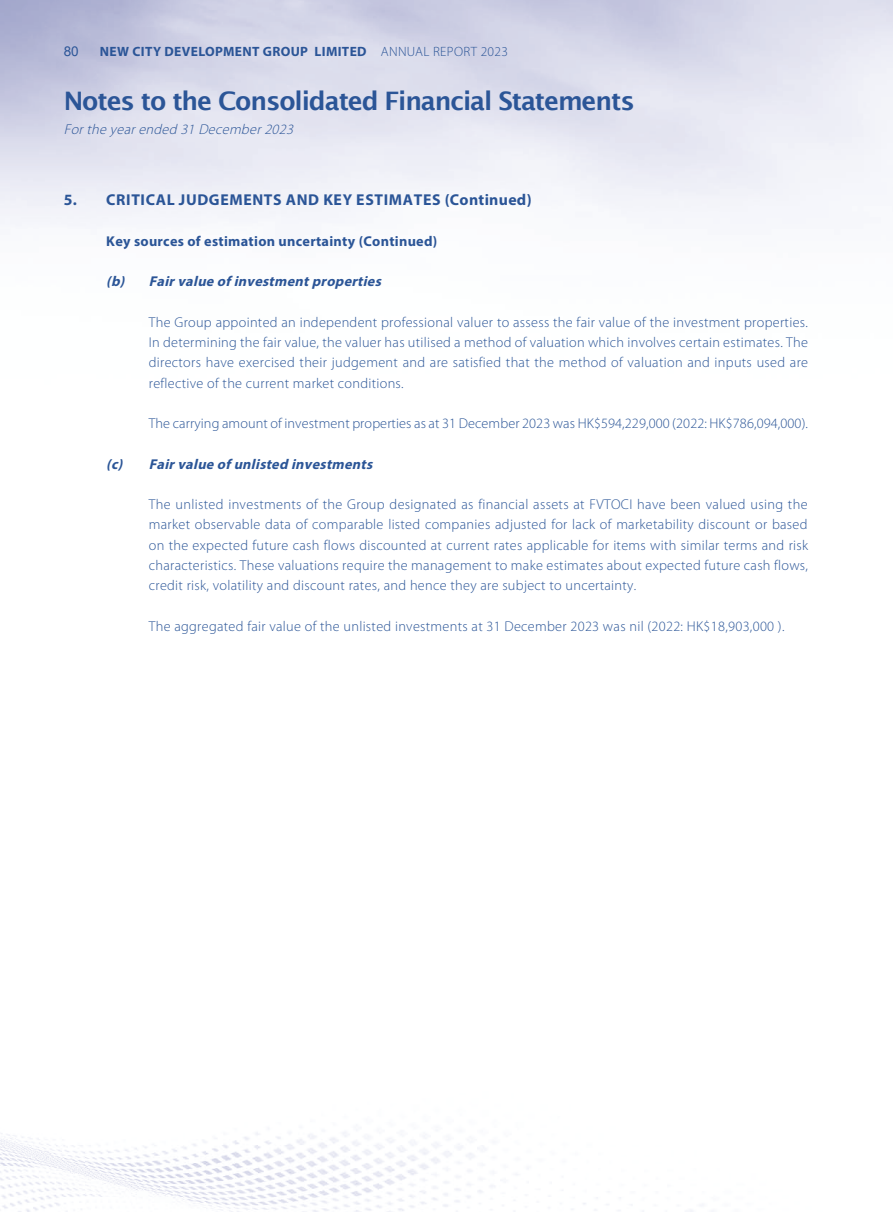
<style>
.page{position:relative;width:893px;height:1212px;background:#fff}
.page>*{position:absolute;margin:0;border:0;box-sizing:border-box;transform-origin:0 0}
.t1{font:600 25.5px "Lucida Sans";letter-spacing:-.045em;color:#2b5597}
.t2{font:700 15.75px "Myriad Pro";letter-spacing:.04em;color:#2b5597}
.t3{font:300 14.25px/20.2px "Myriad Pro";letter-spacing:.02em;color:#2b5597;text-align:justify}
.t4{font:italic 700 14.25px "Myriad Pro";color:#2b5597}
.t5{font:700 14.25px "Myriad Pro";letter-spacing:.02em;color:#2b5597}
.t6{font:italic 300 14.25px "Myriad Pro";color:#2b5597}
.t7{font:700 13.5px "Myriad Pro";letter-spacing:.025em;color:#2b5597}
.t8{font:13.5px "Arial";color:#2b5597}
.s1{font-weight:300}
</style>
<div class="page">
<img style="left:0;top:0;width:893px;height:1212px">
<p class="t8" style="left:64px;top:42px;width:17px">80</p>
<p class="t7" style="left:100px;top:43px;width:410px">NEW CITY DEVELOPMENT GROUP LIMITED <span class="s1">ANNUAL REPORT 2023</span></p>
<h1 class="t1" style="left:64px;top:87px;width:572px">Notes to the Consolidated Financial Statements</h1>
<p class="t6" style="left:64px;top:121px;width:235px">Forthe yearended 31 December2023</p>
<p class="t2" style="left:64px;top:190px;width:469px">5. CRITICAL JUDGEMENTS AND KEY ESTIMATES (Continued)</p>
<p class="t5" style="left:106px;top:232px;width:332px">Key sources of estimation uncertainty (Continued)</p>
<p class="t4" style="left:106px;top:272px;width:280px">(b) Fairvalue ofinvestmentproperties</p>
<p class="t3" style="left:149px;top:312px;width:661px">The Group appointed an independent professional valuer to assess the fair value of the investment properties.<br>In determining the fair value, the valuer has utilised a method of valuation which involves certain estimates. The directors have exercised their judgement and are satisfied that the method of valuation and inputs used are reflective of the current market conditions.</p>
<p class="t3" style="left:149px;top:413px;width:661px">The carrying amount of investment properties as at 31 December 2023 was HK$594,229,000 (2022: HK$786,094,000).</p>
<p class="t4" style="left:106px;top:455px;width:271px">(c) Fairvalue ofunlisted investments</p>
<p class="t3" style="left:149px;top:494px;width:661px">The unlisted investments of the Group designated as financial assets at FVTOCI have been valued using the market observable data of comparable listed companies adjusted for lack of marketability discount or based on the expected future cash flows discounted at current rates applicable for items with similar terms and risk characteristics. These valuations require the management to make estimates about expected future cash flows, credit risk, volatility and discount rates, and hence they are subject to uncertainty.</p>
<p class="t3" style="left:149px;top:616px;width:637px">The aggregated fair value of the unlisted investments at 31 December 2023 was nil (2022: HK$18,903,000 ).</p>
</div>
